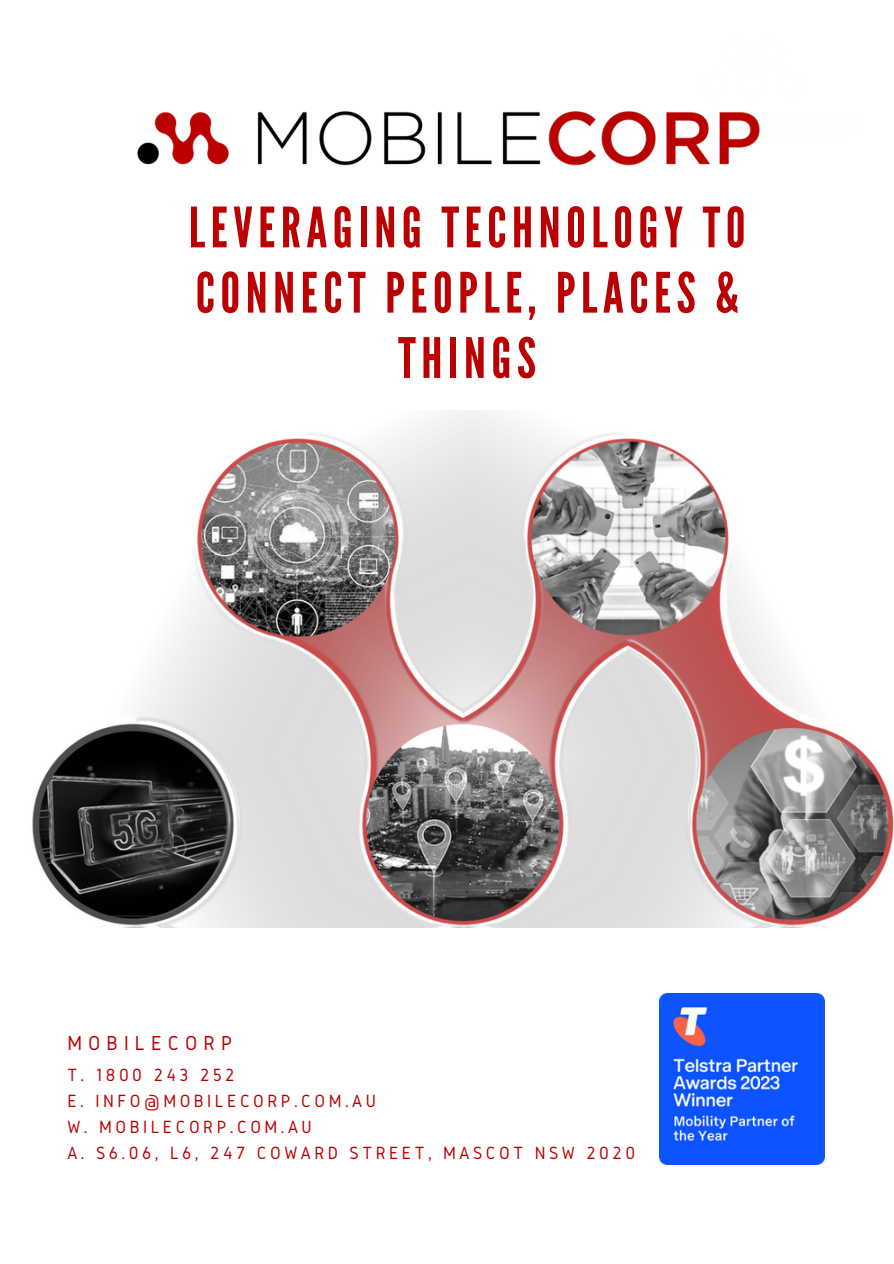
<style>
.page{position:relative;width:894px;height:1264px;background:#fff}
.page>*{position:absolute;margin:0;border:0;box-sizing:border-box;transform-origin:0 0}
.t1{font:55.5px/65.2px "League Gothic";letter-spacing:.1em;color:#ba0000;text-align:center}
.t2{font:21px "Gidole";letter-spacing:.29em;color:#ba0000}
.t3{font:18.3px "Gidole";letter-spacing:.19em;color:#ba0000}
</style>
<div class="page">
<img style="left:32px;top:410px;width:861px;height:518px">
<img style="left:137px;top:111px;width:623px;height:55px">
<img style="left:659px;top:993px;width:165px;height:171px">
<p class="t1" style="left:189px;top:196px;width:558px">LEVERAGING TECHNOLOGY TO<br>CONNECT PEOPLE, PLACES &amp;<br>THINGS</p>
<p class="t2" style="left:67px;top:1031px;width:166px">MOBILECORP</p>
<h2 class="t3" style="left:67px;top:1065px;width:169px">T. 1800 243 252</h2>
<p class="t3" style="left:67px;top:1091px;width:310px">E. INFO@MOBILECORP.COM.AU</p>
<p class="t3" style="left:67px;top:1116px;width:246px">W. MOBILECORP.COM.AU</p>
<p class="t3" style="left:67px;top:1142px;width:569px">A. S6.06, L6, 247 COWARD STREET, MASCOT NSW 2020</p>
</div>
